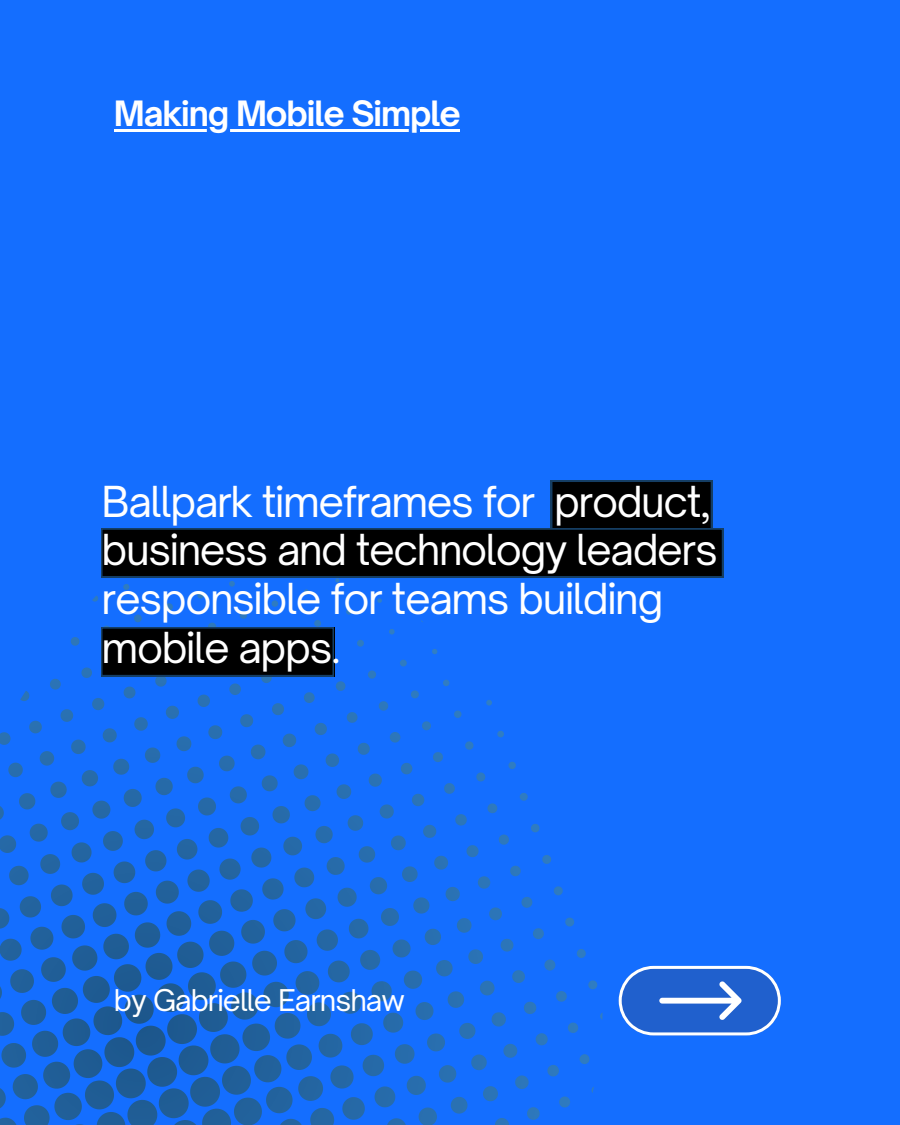
<style>
.page{position:relative;width:900px;height:1125px;background:#146eff}
.page>*{position:absolute;margin:0;border:0;box-sizing:border-box;transform-origin:0 0}
.t1{font:40.9px/48.8px "Open Sauce One";letter-spacing:-.035em;color:#fff}
.t2{font:700 33.4px "Open Sauce One";letter-spacing:-.035em;color:#fff}
.t3{font:28.7px "Open Sauce One";letter-spacing:-.035em;color:#fff}
</style>
<div class="page">
<svg style="left:701px;top:966px;width:80px;height:69px"></svg>
<svg style="left:0;top:480px;width:701px;height:645px"></svg>
<svg style="left:101px;top:481px;width:622px;height:96px"></svg>
<svg style="left:101px;top:627px;width:233px;height:49px"></svg>
<hr style="left:114px;top:129px;width:346px;height:3px;background:#fff">
<p class="t2" style="left:114px;top:93px;width:348px">Making Mobile Simple</p>
<h2 class="t1" style="left:102px;top:477px;width:618px">Ballpark timeframes for product, business and technology leaders responsible for teams building mobile apps.</h2>
<h1 class="t3" style="left:114px;top:983px;width:293px">by Gabrielle Earnshaw</h1>
</div>
